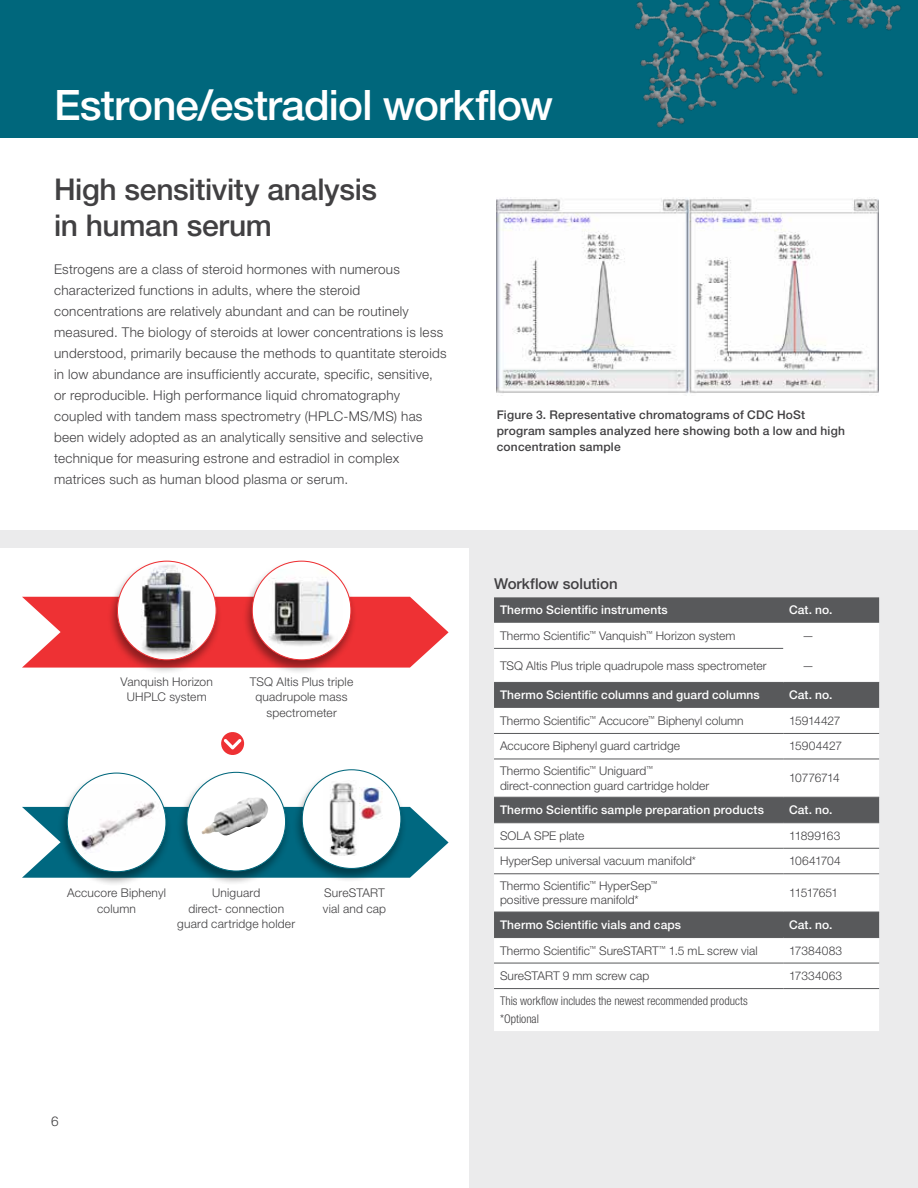
<style>
.page{position:relative;width:918px;height:1188px;background:#fff}
.page>*{position:absolute;margin:0;border:0;box-sizing:border-box;transform-origin:0 0}
.t1{font:500 42px "Helvetica Neue LTW1 G";letter-spacing:-.02em;color:#fff}
.t2{font:500 30px/36px "Helvetica Neue LTW1 G";letter-spacing:-.01em;color:#414042}
.t3{font:500 15px "Helvetica Neue LTW1 G";color:#414042}
.t4{font:300 13.5px/21px "Helvetica Neue LTW1 G";letter-spacing:.02em;color:#414042}
.t5{font:300 12px/15.8px "Helvetica Neue LTW1 G";letter-spacing:.005em;color:#414042;text-align:center}
.t6{font:500 12px "Helvetica Neue LTW1 G";letter-spacing:.01em;color:#fff}
.t7{font:500 12px/15.8px "Helvetica Neue LTW1 G";letter-spacing:.02em;color:#414042}
.t8{font:300 condensed 12px/18px "Helvetica Neue LTW1 G";color:#414042}
.t9{font:300 12px "Helvetica Neue LTW1 G";letter-spacing:-.025em;color:#414042}
.t10{font:300 12px "Helvetica Neue LTW1 G";letter-spacing:-.02em;color:#414042}
.t11{font:300 12px "Helvetica Neue LTW1 G";letter-spacing:-.03em;color:#414042}
.t12{font:300 12px "Helvetica Neue LTW1 G";letter-spacing:-.06em;color:#414042}
</style>
<div class="page">
<div style="left:0;top:0;width:918px;height:138px;background:#00677c"></div>
<svg style="left:22px;top:807px;width:427px;height:71px"></svg>
<svg style="left:22px;top:597px;width:427px;height:71px"></svg>
<svg style="left:221px;top:732px;width:23px;height:23px"></svg>
<div style="left:0;top:530px;width:918px;height:17px;background:#ebebec"></div>
<img style="left:497px;top:198px;width:193px;height:195px">
<div style="left:242px;top:560px;width:115px;height:114px;background:#000;opacity:.4"></div>
<svg style="left:252px;top:561px;width:99px;height:99px"></svg>
<img style="left:260px;top:569px;width:83px;height:83px">
<div style="left:177px;top:771px;width:115px;height:115px;background:#000;opacity:.4"></div>
<div style="left:187px;top:772px;width:99px;height:99px;background:#fff;border-radius:50%"></div>
<img style="left:201px;top:798px;width:67px;height:38px">
<div style="left:292px;top:768px;width:115px;height:115px;background:#000;opacity:.4"></div>
<div style="left:302px;top:770px;width:99px;height:98px;background:#fff;border-radius:50%"></div>
<img style="left:359px;top:787px;width:24px;height:33px">
<img style="left:329px;top:783px;width:27px;height:73px">
<div style="left:57px;top:772px;width:115px;height:114px;background:#000;opacity:.4"></div>
<svg style="left:67px;top:773px;width:99px;height:99px"></svg>
<img style="left:67px;top:784px;width:99px;height:82px">
<div style="left:470px;top:547px;width:448px;height:641px;background:#ebebec"></div>
<svg style="left:494px;top:597px;width:385px;height:26px;background:#5b5c5e"></svg>
<svg style="left:494px;top:623px;width:385px;height:408px;background:#dedfdf"></svg>
<hr style="left:494px;top:733px;width:289px;height:1px;background:#58595b">
<hr style="left:494px;top:759px;width:289px;height:1px;background:#58595b">
<hr style="left:494px;top:797px;width:289px;height:1px;background:#58595b">
<hr style="left:494px;top:822px;width:289px;height:1px;background:#58595b">
<hr style="left:494px;top:848px;width:289px;height:1px;background:#58595b">
<hr style="left:494px;top:874px;width:289px;height:1px;background:#58595b">
<hr style="left:494px;top:912px;width:289px;height:1px;background:#58595b">
<hr style="left:494px;top:937px;width:289px;height:1px;background:#58595b">
<hr style="left:494px;top:963px;width:289px;height:1px;background:#58595b">
<hr style="left:494px;top:988px;width:289px;height:1px;background:#58595b">
<hr style="left:783px;top:988px;width:96px;height:1px;background:#58595b">
<hr style="left:783px;top:733px;width:96px;height:1px;background:#58595b">
<hr style="left:783px;top:759px;width:96px;height:1px;background:#58595b">
<hr style="left:783px;top:797px;width:96px;height:1px;background:#58595b">
<hr style="left:783px;top:822px;width:96px;height:1px;background:#58595b">
<hr style="left:783px;top:848px;width:96px;height:1px;background:#58595b">
<hr style="left:783px;top:874px;width:96px;height:1px;background:#58595b">
<hr style="left:783px;top:912px;width:96px;height:1px;background:#58595b">
<hr style="left:783px;top:937px;width:96px;height:1px;background:#58595b">
<hr style="left:783px;top:963px;width:96px;height:1px;background:#58595b">
<hr style="left:494px;top:648px;width:289px;height:1px;background:#58595b">
<hr style="left:494px;top:682px;width:289px;height:1px;background:#58595b">
<hr style="left:783px;top:682px;width:96px;height:1px;background:#58595b">
<img style="left:635px;top:0;width:266px;height:128px">
<div style="left:107px;top:560px;width:115px;height:114px;background:#000;opacity:.4"></div>
<img style="left:117px;top:561px;width:99px;height:99px;border-radius:49px">
<img style="left:690px;top:199px;width:188px;height:194px">
<h1 class="t1" style="left:54px;top:80px;width:501px">Estrone/estradiol workflow</h1>
<h2 class="t2" style="left:54px;top:171px;width:325px">High sensitivity analysis in human serum</h2>
<p class="t4" style="left:54px;top:259px;width:394px">Estrogens are a class of steroid hormones with numerous characterized functions in adults, where the steroid concentrations are relatively abundant and can be routinely measured. The biology of steroids at lower concentrations is less understood, primarily because the methods to quantitate steroids in low abundance are insufficiently accurate, specific, sensitive, or reproducible. High performance liquid chromatography coupled with tandem mass spectrometry (HPLC-MS/MS) has been widely adopted as an analytically sensitive and selective technique for measuring estrone and estradiol in complex matrices such as human blood plasma or serum.</p>
<p class="t5" style="left:121px;top:673px;width:94px">Vanquish Horizon<br>UHPLC system</p>
<p class="t5" style="left:250px;top:673px;width:105px">TSQ Altis Plus triple quadrupole mass spectrometer</p>
<p class="t5" style="left:67px;top:885px;width:100px">Accucore Biphenyl column</p>
<p class="t5" style="left:177px;top:885px;width:119px">Uniguard<br>direct- connection guard cartridge holder</p>
<p class="t5" style="left:323px;top:885px;width:65px;text-align:left">SureSTART vial and cap</p>
<p class="t4" style="left:51px;top:1110px;width:9px">6</p>
<p class="t7" style="left:497px;top:407px;width:350px">Figure 3. Representative chromatograms of CDC HoSt program samples analyzed here showing both a low and high concentration sample</p>
<p class="t3" style="left:494px;top:575px;width:125px">Workflow solution</p>
<p class="t6" style="left:500px;top:603px;width:169px">Thermo Scientific instruments</p>
<p class="t6" style="left:789px;top:603px;width:45px">Cat. no.</p>
<p class="t5" style="left:500px;top:628px;width:237px">Thermo Scientific<sup>™</sup> Vanquish<sup>™</sup> Horizon system</p>
<p class="t5" style="left:802px;top:628px;width:13px">—</p>
<p class="t5" style="left:500px;top:658px;width:268px">TSQ Altis Plus triple quadrupole mass spectrometer</p>
<p class="t5" style="left:802px;top:658px;width:13px">—</p>
<p class="t6" style="left:500px;top:688px;width:261px">Thermo Scientific columns and guard columns</p>
<p class="t6" style="left:789px;top:688px;width:45px">Cat. no.</p>
<p class="t5" style="left:500px;top:713px;width:245px">Thermo Scientific<sup>™</sup> Accucore<sup>™</sup> Biphenyl column</p>
<p class="t10" style="left:789px;top:713px;width:53px">15914427</p>
<p class="t5" style="left:500px;top:738px;width:181px">Accucore Biphenyl guard cartridge</p>
<p class="t5" style="left:789px;top:738px;width:54px">15904427</p>
<p class="t5" style="left:500px;top:764px;width:211px;line-height:14.4px;text-align:left">Thermo Scientific<sup>™</sup> Uniguard<sup>™ </sup>direct-connection guard cartridge holder</p>
<p class="t11" style="left:789px;top:771px;width:52px">10776714</p>
<p class="t6" style="left:500px;top:803px;width:265px">Thermo Scientific sample preparation products</p>
<p class="t6" style="left:789px;top:803px;width:45px">Cat. no.</p>
<p class="t5" style="left:500px;top:828px;width:86px">SOLA SPE plate</p>
<p class="t9" style="left:789px;top:828px;width:53px">11899163</p>
<p class="t5" style="left:500px;top:853px;width:198px">HyperSep universal vacuum manifold*</p>
<p class="t9" style="left:789px;top:854px;width:53px">10641704</p>
<p class="t5" style="left:500px;top:878px;width:159px;line-height:14.4px;text-align:left">Thermo Scientific<sup>™</sup> HyperSep<sup>™ </sup>positive pressure manifold*</p>
<p class="t12" style="left:789px;top:886px;width:51px">11517651</p>
<p class="t6" style="left:500px;top:918px;width:183px">Thermo Scientific vials and caps</p>
<p class="t6" style="left:789px;top:918px;width:45px">Cat. no.</p>
<p class="t5" style="left:500px;top:942px;width:259px">Thermo Scientific<sup>™</sup> SureSTART<sup>™</sup> 1.5 mL screw vial</p>
<p class="t5" style="left:789px;top:942px;width:55px">17384083</p>
<p class="t5" style="left:500px;top:968px;width:151px">SureSTART 9 mm screw cap</p>
<p class="t5" style="left:789px;top:968px;width:55px">17334063</p>
<p class="t8" style="left:500px;top:992px;width:249px">This workflow includes the newest recommended products *Optional</p>
</div>
